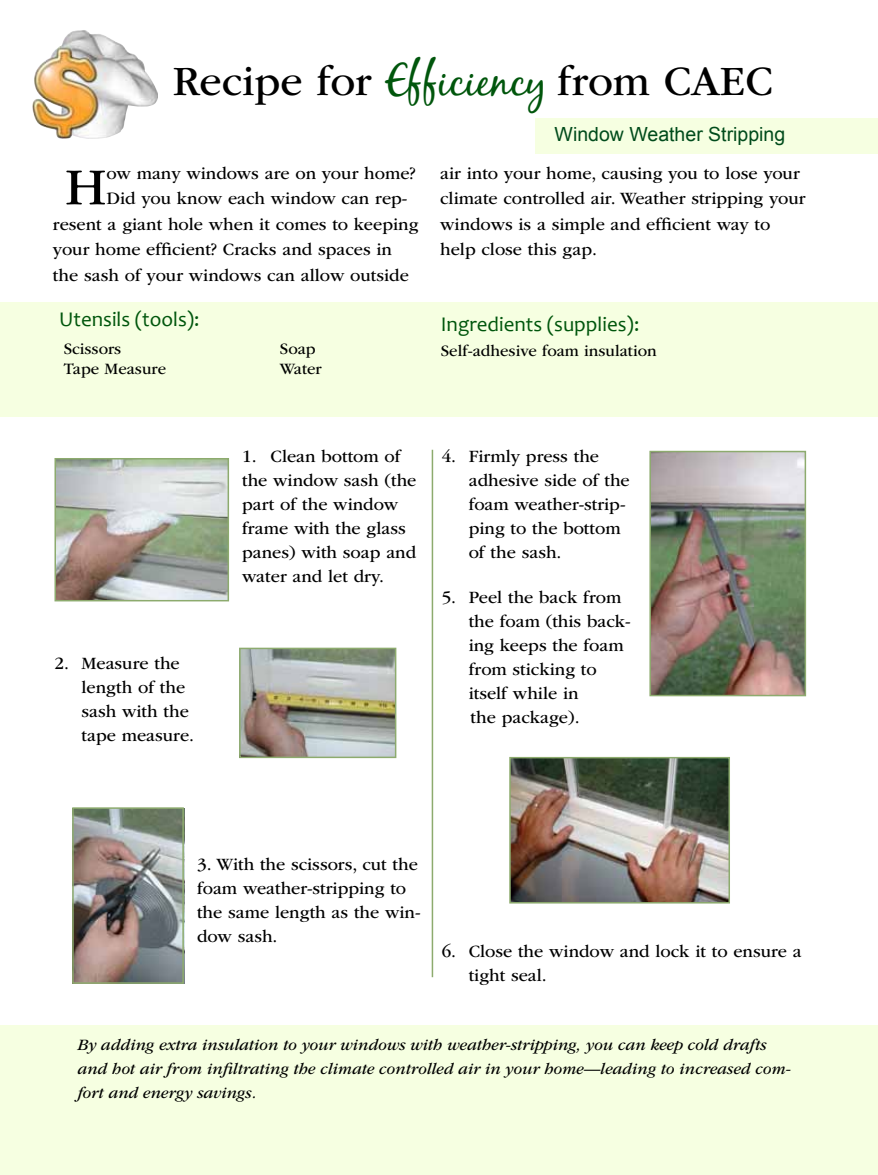
<style>
.page{position:relative;width:878px;height:1175px;background:#fff}
.page>*{position:absolute;margin:0;border:0;box-sizing:border-box;transform-origin:0 0}
.t1{font:54px "ITC Garamond Std";color:#000}
.t2{font:43.5px "ITC Garamond Std";color:#000}
.t3{font:21px "Candara";color:#00560c}
.t4{font:19.5px "Arial";color:#004b1b}
.t5{font:18px/24px "ITC Garamond Std";color:#000}
.t6{font:italic 16.5px/24px "ITC Garamond Std";color:#000}
.t7{font:16.5px "ITC Garamond Std";color:#000}
.t8{font:italic 300 12px "ITC Garamond Std";color:#000}
.s1{font-family:"Black Jack";color:#00560c}
</style>
<div class="page">
<div style="left:0;top:1025px;width:878px;height:149px;background:#f6ffe1"></div>
<div style="left:0;top:302px;width:878px;height:115px;background:#f6ffe1"></div>
<hr style="left:431px;top:450px;width:2px;height:527px;background:#8dab6e">
<img style="left:32px;top:30px;width:126px;height:109px">
<div style="left:536px;top:118px;width:342px;height:36px;background:#f6ffe1"></div>
<img style="left:57px;top:461px;width:169px;height:137px">
<div style="left:54px;top:458px;width:175px;height:143px;border:2px solid #8dab6e"></div>
<img style="left:512px;top:760px;width:215px;height:140px">
<div style="left:509px;top:757px;width:221px;height:146px;border:2px solid #8dab6e"></div>
<img style="left:75px;top:810px;width:106px;height:170px">
<div style="left:72px;top:807px;width:112px;height:176px;border:2px solid #8dab6e"></div>
<img style="left:652px;top:454px;width:151px;height:239px">
<div style="left:649px;top:451px;width:157px;height:245px;border:2px solid #8dab6e"></div>
<img style="left:242px;top:650px;width:151px;height:105px">
<div style="left:239px;top:647px;width:157px;height:111px;border:2px solid #8dab6e"></div>
<h2 class="t2" style="left:173px;top:58px;width:601px">Recipe for <span class="s1">Efficiency</span> from CAEC</h2>
<h1 class="t1" style="left:65px;top:158px;width:43px">H</h1>
<p class="t5" style="left:106px;top:161px;width:311px">ow many windows are on your home?</p>
<p class="t5" style="left:106px;top:187px;width:302px">Did you know each window can rep-</p>
<p class="t5" style="left:53px;top:212px;width:367px">resent a giant hole when it comes to keeping</p>
<p class="t5" style="left:53px;top:238px;width:340px">your home efficient? Cracks and spaces in</p>
<p class="t5" style="left:53px;top:263px;width:357px">the sash of your windows can allow outside</p>
<p class="t3" style="left:59px;top:306px;width:142px">Utensils (tools):</p>
<p class="t7" style="left:64px;top:340px;width:59px">Scissors</p>
<p class="t7" style="left:280px;top:340px;width:37px">Soap</p>
<p class="t7" style="left:64px;top:360px;width:104px">Tape Measure</p>
<p class="t7" style="left:280px;top:360px;width:43px">Water</p>
<p class="t4" style="left:554px;top:122px;width:232px">Window Weather Stripping</p>
<p class="t5" style="left:440px;top:160px;width:367px;line-height:25.5px">air into your home, causing you to lose your climate controlled air. Weather stripping your windows is a simple and efficient way to help close this gap.</p>
<p class="t3" style="left:441px;top:311px;width:200px">Ingredients (supplies):</p>
<p class="t7" style="left:441px;top:342px;width:217px">Self-adhesive foam insulation</p>
<p class="t5" style="left:81px;top:652px;width:114px;text-indent:-27px">2. Measure the length of the sash with the tape measure.</p>
<p class="t5" style="left:242px;top:445px;width:176px">1. Clean bottom of the window sash (the part of the window frame with the glass panes) with soap and water and let dry.</p>
<p class="t5" style="left:468px;top:444px;width:162px;text-indent:-27px">4. Firmly press the adhesive side of the foam weather-strip&shy;ping to the bottom of the sash.</p>
<p class="t5" style="left:468px;top:585px;width:163px;text-indent:-27px">5. Peel the back from the foam (this back&shy;ing keeps the foam from sticking to itself while in<br>the package).</p>
<p class="t5" style="left:197px;top:853px;width:225px">3. With the scissors, cut the foam weather-stripping to the same length as the win&shy;dow sash.</p>
<p class="t5" style="left:468px;top:939px;width:334px;text-indent:-27px">6. Close the window and lock it to ensure a tight seal.</p>
<p class="t6" style="left:77px;top:1033px;width:715px">By adding extra insulation to your windows with weather-stripping, you can keep cold drafts and hot air from infiltrating the climate controlled air in your home—leading to increased com&shy;fort and energy savings.</p>
<p class="t8" style="left:130px;top:1081px;width:80px">www.caec.coop</p>
</div>
